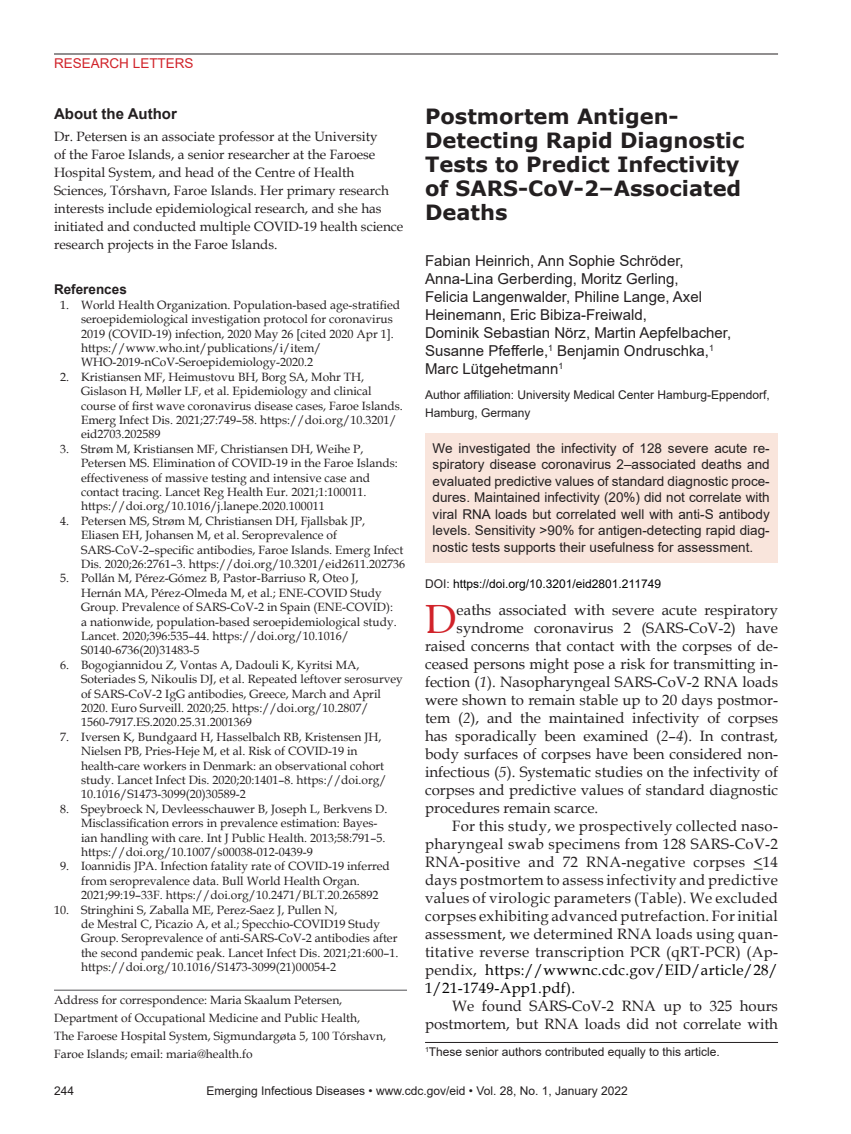
<style>
.page{position:relative;width:851px;height:1134px;background:#fff}
.page>*{position:absolute;margin:0;border:0;box-sizing:border-box;transform-origin:0 0}
.t1{font:40.8px "Book Antiqua";color:#d1232a}
.t2{font:700 21px/24px "Verdana";color:#231f20}
.t3{font:15px/18px "Book Antiqua";color:#231f20;text-align:right}
.t4{font:15px "Book Antiqua";letter-spacing:.02em;color:#231f20}
.t5{font:15px/18px "Arial";color:#231f20}
.t6{font:15px "Book Antiqua";letter-spacing:.02em;color:#000}
.t7{font:700 15px "Arial";color:#231f20}
.t8{font:13.5px/16.5px "Arial";color:#231f20;text-align:justify}
.t9{font:13.5px/18px "Book Antiqua";color:#231f20}
.t10{font:13.5px "Arial";color:#d1232a}
.t11{font:700 13.5px "Arial";color:#231f20}
.t12{font:12px/14.4px "Book Antiqua";color:#231f20}
.t13{font:12px/18px "Arial";color:#231f20}
.t14{font:12px "Arial";color:#000}
.s1{font-style:italic}
.s2{color:#231f20}
</style>
<div class="page">
<hr style="left:54px;top:54px;width:724px;height:1px;background:#231f20">
<hr style="left:54px;top:990px;width:353px;height:1px;background:#636366">
<hr style="left:425px;top:1042px;width:353px;height:1px;background:#231f20">
<div style="left:425px;top:434px;width:352px;height:129px;background:#f9e5dc"></div>
<p class="t10" style="left:54px;top:54px;width:141px">RESEARCH LETTERS</p>
<p class="t7" style="left:54px;top:103px;width:124px">About the Author</p>
<p class="t9" style="left:54px;top:128px;width:351px">Dr. Petersen is an associate professor at the University<br>of the Faroe Islands, a senior researcher at the Faroese Hospital System, and head of the Centre of Health Sciences, Tórshavn, Faroe Islands. Her primary research interests include epidemiological research, and she has initiated and conducted multiple COVID-19 health science research projects in the Faroe Islands.</p>
<p class="t11" style="left:54px;top:280px;width:74px">References</p>
<p class="t12" style="left:81px;top:297px;width:320px;text-indent:-21px">1. World Health Organization. Population-based age-stratified seroepidemiological investigation protocol for coronavirus 2019 (COVID-19) infection, 2020 May 26 [cited 2020 Apr 1]. https://www.who.int/publications/i/item/ WHO-2019-nCoV-Seroepidemiology-2020.2</p>
<p class="t12" style="left:81px;top:369px;width:323px;text-indent:-21px">2. Kristiansen MF, Heimustovu BH, Borg SA, Mohr TH, Gislason H, Møller LF, et al. Epidemiology and clinical course of first wave coronavirus disease cases, Faroe Islands.<br>Emerg Infect Dis. 2021;27:749–58. https://doi.org/10.3201/ eid2703.202589</p>
<p class="t12" style="left:81px;top:441px;width:318px;text-indent:-21px">3. Strøm M, Kristiansen MF, Christiansen DH, Weihe P, Petersen MS. Elimination of COVID-19 in the Faroe Islands: effectiveness of massive testing and intensive case and contact tracing. Lancet Reg Health Eur<span class="s1">.</span> 2021;1:100011. https://doi.org/10.1016/j.lanepe.2020.100011</p>
<p class="t12" style="left:81px;top:513px;width:325px;text-indent:-21px">4. Petersen MS, Strøm M, Christiansen DH, Fjallsbak JP, Eliasen EH, Johansen M, et al. Seroprevalence of SARS-CoV-2–specific antibodies, Faroe Islands. Emerg Infect Dis. 2020;26:2761–3. https://doi.org/10.3201/eid2611.202736</p>
<p class="t12" style="left:81px;top:571px;width:317px;text-indent:-21px">5. Pollán M, Pérez-Gómez B, Pastor-Barriuso R, Oteo J, Hernán MA, Pérez-Olmeda M, et al.; ENE-COVID Study Group. Prevalence of SARS-CoV-2 in Spain (ENE-COVID): a nationwide, population-based seroepidemiological study.<br>Lancet. 2020;396:535–44. https://doi.org/10.1016/ S0140-6736(20)31483-5</p>
<p class="t12" style="left:81px;top:657px;width:323px;text-indent:-21px">6. Bogogiannidou Z, Vontas A, Dadouli K, Kyritsi MA, Soteriades S, Nikoulis DJ, et al. Repeated leftover serosurvey of SARS-CoV-2 IgG antibodies, Greece, March and April 2020. Euro Surveill. 2020;25. https://doi.org/10.2807/ 1560-7917.ES.2020.25.31.2001369</p>
<p class="t12" style="left:81px;top:729px;width:307px;text-indent:-21px">7. Iversen K, Bundgaard H, Hasselbalch RB, Kristensen JH, Nielsen PB, Pries-Heje M, et al. Risk of COVID-19 in health-care workers in Denmark: an observational cohort study. Lancet Infect Dis. 2020;20:1401–8. https://doi.org/ 10.1016/S1473-3099(20)30589-2</p>
<p class="t12" style="left:81px;top:801px;width:308px;text-indent:-21px">8. Speybroeck N, Devleesschauwer B, Joseph L, Berkvens D.<br>Misclassification errors in prevalence estimation: Bayes&shy;ian handling with care. Int J Public Health. 2013;58:791–5. https://doi.org/10.1007/s00038-012-0439-9</p>
<p class="t12" style="left:81px;top:859px;width:310px;text-indent:-21px">9. Ioannidis JPA. Infection fatality rate of COVID-19 inferred from seroprevalence data. Bull World Health Organ.<br>2021;99:19–33F. https://doi.org/10.2471/BLT.20.265892</p>
<p class="t12" style="left:81px;top:902px;width:319px;text-indent:-27px">10. Stringhini S, Zaballa ME, Perez-Saez J, Pullen N,<br>de Mestral C, Picazio A, et al.; Specchio-COVID19 Study Group. Seroprevalence of anti-SARS-CoV-2 antibodies after the second pandemic peak. Lancet Infect Dis. 2021;21:600–1. https://doi.org/10.1016/S1473-3099(21)00054-2</p>
<p class="t12" style="left:54px;top:991px;width:333px;line-height:18px">Address for correspondence: Maria Skaalum Petersen, Department of Occupational Medicine and Public Health,<br>The Faroese Hospital System, Sigmundargøta 5, 100 Tórshavn, Faroe Islands; email: maria@health.fo</p>
<h2 class="t2" style="left:425px;top:104px;width:321px">Postmortem Antigen-<br>Detecting Rapid Diagnostic<br>Tests to Predict Infectivity of SARS-CoV-2–Associated<br>Deaths</h2>
<p class="t5" style="left:425px;top:252px;width:307px">Fabian Heinrich, Ann Sophie Schröder, Anna-Lina Gerberding, Moritz Gerling,<br>Felicia Langenwalder, Philine Lange, Axel Heinemann, Eric Bibiza-Freiwald,<br>Dominik Sebastian Nörz, Martin Aepfelbacher, Susanne Pfefferle,<sup>1</sup> Benjamin Ondruschka,<sup>1<br></sup>Marc Lütgehetmann<sup>1</sup></p>
<p class="t13" style="left:425px;top:386px;width:346px">Author affiliation: University Medical Center Hamburg-Eppendorf,<br>Hamburg, Germany</p>
<p class="t8" style="left:432px;top:440px;width:338px">We investigated the infectivity of 128 severe acute re&shy;spiratory disease coronavirus 2–associated deaths and evaluated predictive values of standard diagnostic proce&shy;dures. Maintained infectivity (20%) did not correlate with viral RNA loads but correlated well with anti-S antibody levels. Sensitivity &gt;90% for antigen-detecting rapid diag&shy;nostic tests supports their usefulness for assessment.</p>
<p class="t14" style="left:425px;top:576px;width:237px"><span class="s2">DOI:</span> https://doi.org/10.3201/eid2801.211749</p>
<h1 class="t1" style="left:425px;top:591px;width:33px">D</h1>
<p class="t3" style="left:456px;top:601px;width:323px">eaths associated with severe acute respiratory</p>
<p class="t3" style="left:456px;top:619px;width:323px">syndrome coronavirus 2 (SARS-CoV-2) have</p>
<p class="t3" style="left:425px;top:637px;width:354px">raised concerns that contact with the corpses of de-</p>
<p class="t3" style="left:425px;top:655px;width:354px">ceased persons might pose a risk for transmitting in-</p>
<p class="t3" style="left:425px;top:673px;width:354px">fection (<span class="s1">1</span>). Nasopharyngeal SARS-CoV-2 RNA loads</p>
<p class="t3" style="left:425px;top:691px;width:354px">were shown to remain stable up to 20 days postmor-</p>
<p class="t3" style="left:425px;top:709px;width:354px">tem (<span class="s1">2</span>), and the maintained infectivity of corpses</p>
<p class="t3" style="left:425px;top:727px;width:354px">has sporadically been examined (<span class="s1">2</span>–<span class="s1">4</span>). In contrast,</p>
<p class="t3" style="left:425px;top:745px;width:354px">body surfaces of corpses have been considered non-</p>
<p class="t3" style="left:425px;top:763px;width:354px">infectious (<span class="s1">5</span>). Systematic studies on the infectivity of</p>
<p class="t3" style="left:425px;top:781px;width:354px">corpses and predictive values of standard diagnostic</p>
<p class="t3" style="left:425px;top:799px;width:175px">procedures remain scarce.</p>
<p class="t4" style="left:452px;top:816px;width:327px">For this study, we prospectively collected naso-</p>
<p class="t4" style="left:425px;top:834px;width:354px">pharyngeal swab specimens from 128 SARS-CoV-2</p>
<p class="t4" style="left:425px;top:852px;width:354px">RNA-positive and 72 RNA-negative corpses &lt;14</p>
<p class="t4" style="left:425px;top:870px;width:354px">days postmortem to assess infectivity and predictive</p>
<p class="t4" style="left:425px;top:888px;width:354px">values of virologic parameters (Table). We excluded</p>
<p class="t4" style="left:425px;top:906px;width:354px">corpses exhibiting advanced putrefaction. For initial</p>
<p class="t4" style="left:425px;top:924px;width:354px">assessment, we determined RNA loads using quan-</p>
<p class="t4" style="left:425px;top:942px;width:354px">titative reverse transcription PCR (qRT-PCR) (Ap-</p>
<p class="t6" style="left:425px;top:960px;width:354px"><span class="s2">pendix,</span> https://wwwnc.cdc.gov/EID/article/28/</p>
<p class="t6" style="left:425px;top:978px;width:152px">1/21-1749-App1.pdf).</p>
<p class="t3" style="left:425px;top:997px;width:354px">We found SARS-CoV-2 RNA up to 325 hours postmortem, but RNA loads did not correlate with</p>
<p class="t13" style="left:425px;top:1043px;width:296px"><sup>1</sup>These senior authors contributed equally to this article.</p>
<p class="t13" style="left:54px;top:1082px;width:22px">244</p>
<p class="t13" style="left:206px;top:1082px;width:423px">Emerging Infectious Diseases • www.cdc.gov/eid • Vol. 28, No. 1, January 2022</p>
</div>
